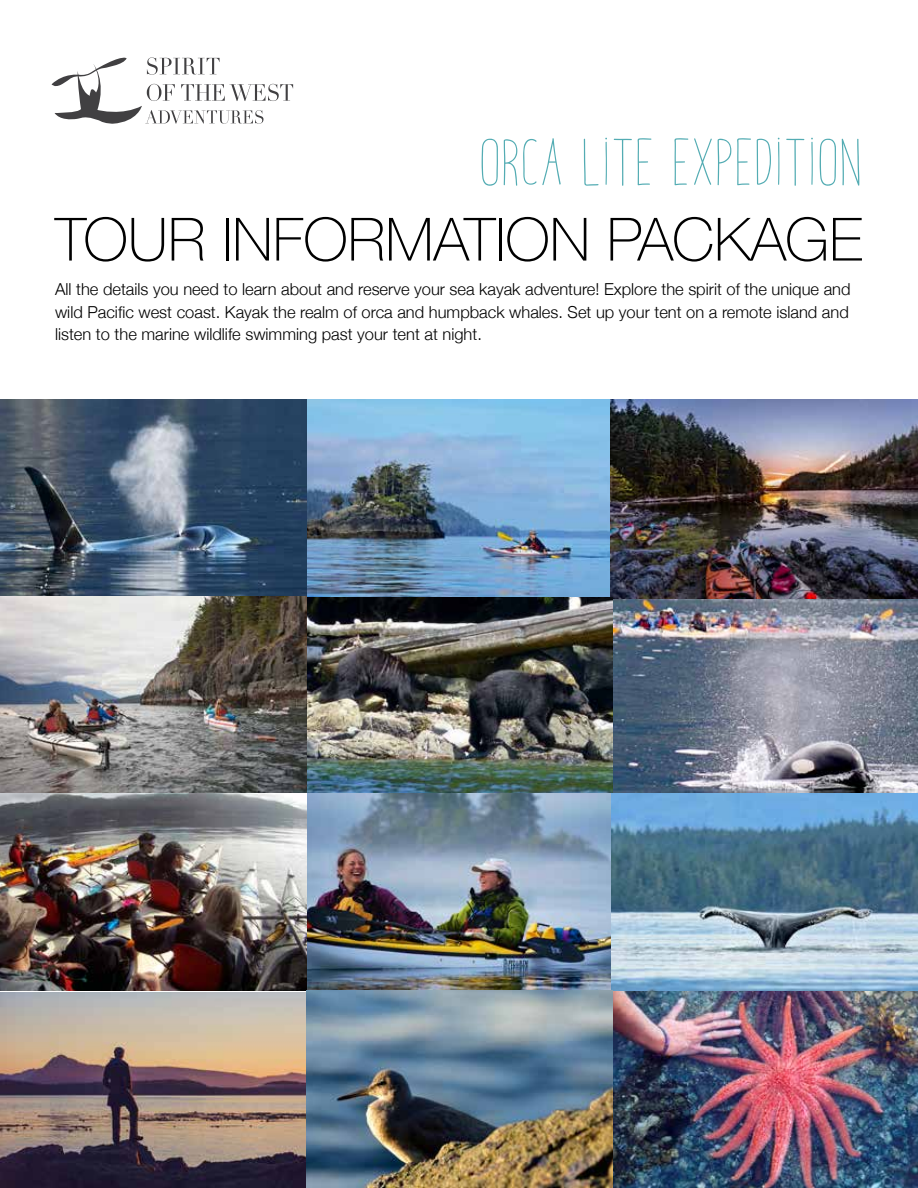
<style>
.page{position:relative;width:918px;height:1188px;background:#fff}
.page>*{position:absolute;margin:0;border:0;box-sizing:border-box;transform-origin:0 0}
.t1{font:100 59.7px "Helvetica Neue";color:#000}
.t2{font:52.5px "Melo";letter-spacing:.03em;color:#53acb3}
.t3{font:300 16.5px/22.5px "Helvetica Neue";color:#000;text-align:justify}
</style>
<div class="page">
<img style="left:0;top:400px;width:611px;height:197px">
<img style="left:611px;top:400px;width:307px;height:200px">
<svg style="left:52px;top:57px;width:241px;height:67px"></svg>
<img style="left:612px;top:600px;width:306px;height:194px">
<img style="left:0;top:597px;width:612px;height:197px">
<img style="left:307px;top:794px;width:304px;height:394px">
<img style="left:0;top:794px;width:307px;height:394px">
<img style="left:611px;top:794px;width:307px;height:394px">
<h2 class="t2" style="left:480px;top:132px;width:383px">ORCA LITE EXPEDITION</h2>
<h1 class="t1" style="left:55px;top:194px;width:809px">TOUR INFORMATION PACKAGE</h1>
<p class="t3" style="left:55px;top:277px;width:797px">All the details you need to learn about and reserve your sea kayak adventure! Explore the spirit of the unique and wild Pacific west coast. Kayak the realm of orca and humpback whales. Set up your tent on a remote island and listen to the marine wildlife swimming past your tent at night.</p>
</div>
